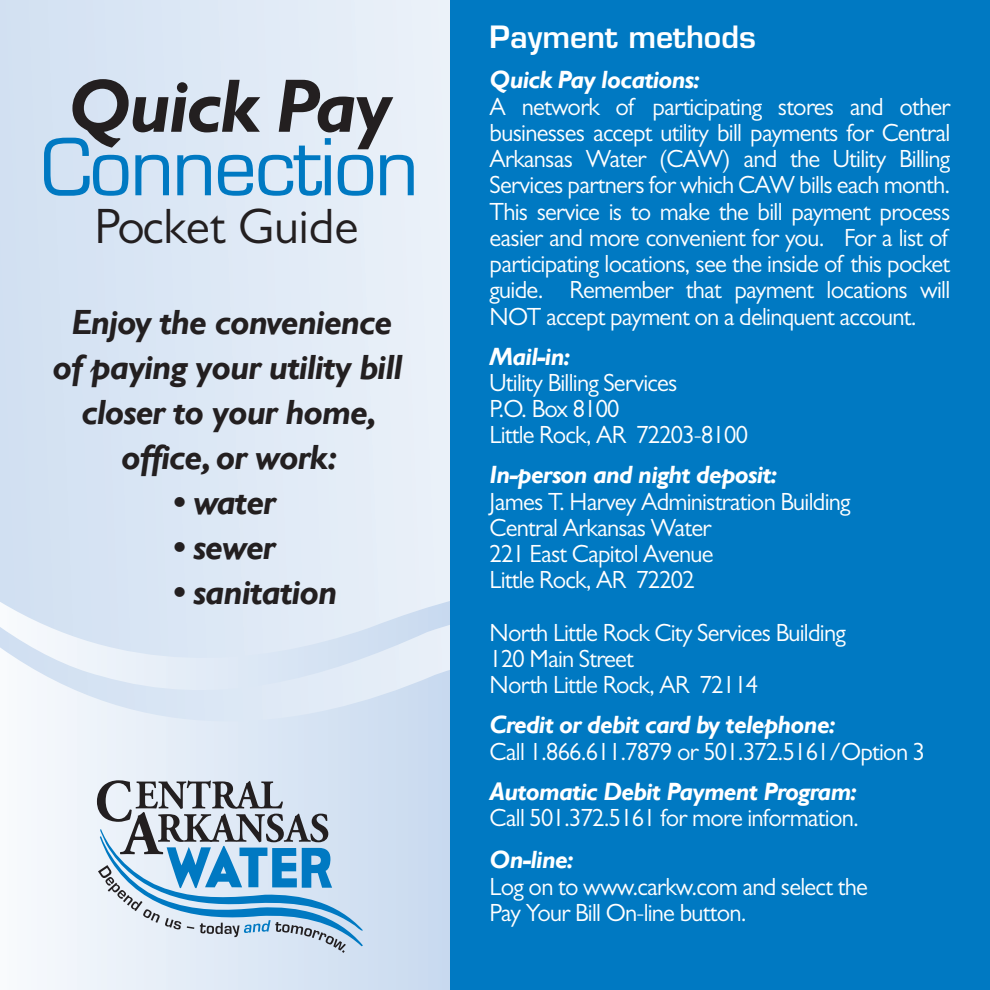
<style>
.page{position:relative;width:990px;height:990px;background:#fff}
.page>*{position:absolute;margin:0;border:0;box-sizing:border-box;transform-origin:0 0}
.t1{font:50px "Gill Sans MT Std";color:#231f20}
.t2{font:italic 700 35px/45px "Gill Sans";letter-spacing:-.03em;color:#231f20;text-align:center}
.t3{font:600 30px "Eurostile LT Std";color:#fff}
.t4{font:25px/26.2px "Gill Sans MT Std";letter-spacing:-.03em;color:#fff}
.t5{font:italic 700 25px "Gill Sans";letter-spacing:-.03em;color:#fff}
</style>
<div class="page">
<div style="left:0;top:588px;width:463px;height:402px;background:linear-gradient(to right,#f8fafd,#c6d8ef)"></div>
<svg style="left:0;top:0;width:450px;height:609px;background:#dde8f5"></svg>
<svg style="left:0;top:609px;width:450px;height:140px;background:#dfe9f5"></svg>
<div style="left:450px;top:0;width:540px;height:990px;background:#0079c2"></div>
<svg style="left:97px;top:780px;width:266px;height:173px;background:#a6c0d4"></svg>
<svg style="left:44px;top:79px;width:370px;height:117px;background:#a3b9cb"></svg>
<h1 class="t1" style="left:94px;top:197px;width:266px">Pocket Guide</h1>
<h2 class="t2" style="left:53px;top:301px;width:351px">Enjoy the convenience of paying your utility bill closer to your home, office, or work:</h2>
<h2 class="t2" style="left:173px;top:481px;width:104px">• water</h2>
<h2 class="t2" style="left:173px;top:526px;width:104px">• sewer</h2>
<h2 class="t2" style="left:173px;top:571px;width:166px">• sanitation</h2>
<p class="t3" style="left:490px;top:19px;width:268px">Payment methods</p>
<p class="t5" style="left:490px;top:66px;width:212px">Quick Pay locations:</p>
<p class="t4" style="left:490px;top:93px;width:462px;text-align:justify">A network of participating stores and other businesses accept utility bill payments for Central Arkansas Water (CAW) and the Utility Billing Services partners for which CAW bills each month.<br>This service is to make the bill payment process easier and more convenient for you. For a list of participating locations, see the inside of this pocket guide. Remember that payment locations will NOT accept payment on a delinquent account.</p>
<p class="t5" style="left:490px;top:342px;width:82px">Mail-in:</p>
<p class="t4" style="left:490px;top:369px;width:260px">Utility Billing Services<br>P.O. Box 8100<br>Little Rock, AR 72203-8100</p>
<p class="t5" style="left:490px;top:461px;width:289px">In-person and night deposit:</p>
<p class="t4" style="left:490px;top:488px;width:362px">James T. Harvey Administration Building<br>Central Arkansas Water<br>221 East Capitol Avenue<br>Little Rock, AR 72202</p>
<p class="t4" style="left:490px;top:619px;width:358px">North Little Rock City Services Building<br>120 Main Street<br>North Little Rock, AR 72114</p>
<p class="t5" style="left:490px;top:711px;width:347px">Credit or debit card by telephone:</p>
<p class="t4" style="left:490px;top:738px;width:437px">Call 1.866.611.7879 or 501.372.5161/Option 3</p>
<p class="t5" style="left:490px;top:777px;width:369px">Automatic Debit Payment Program:</p>
<p class="t4" style="left:490px;top:804px;width:371px">Call 501.372.5161 for more information.</p>
<p class="t5" style="left:490px;top:846px;width:86px">On-line:</p>
<p class="t4" style="left:490px;top:873px;width:380px">Log on to www.carkw.com and select the<br>Pay Your Bill On-line button.</p>
</div>
